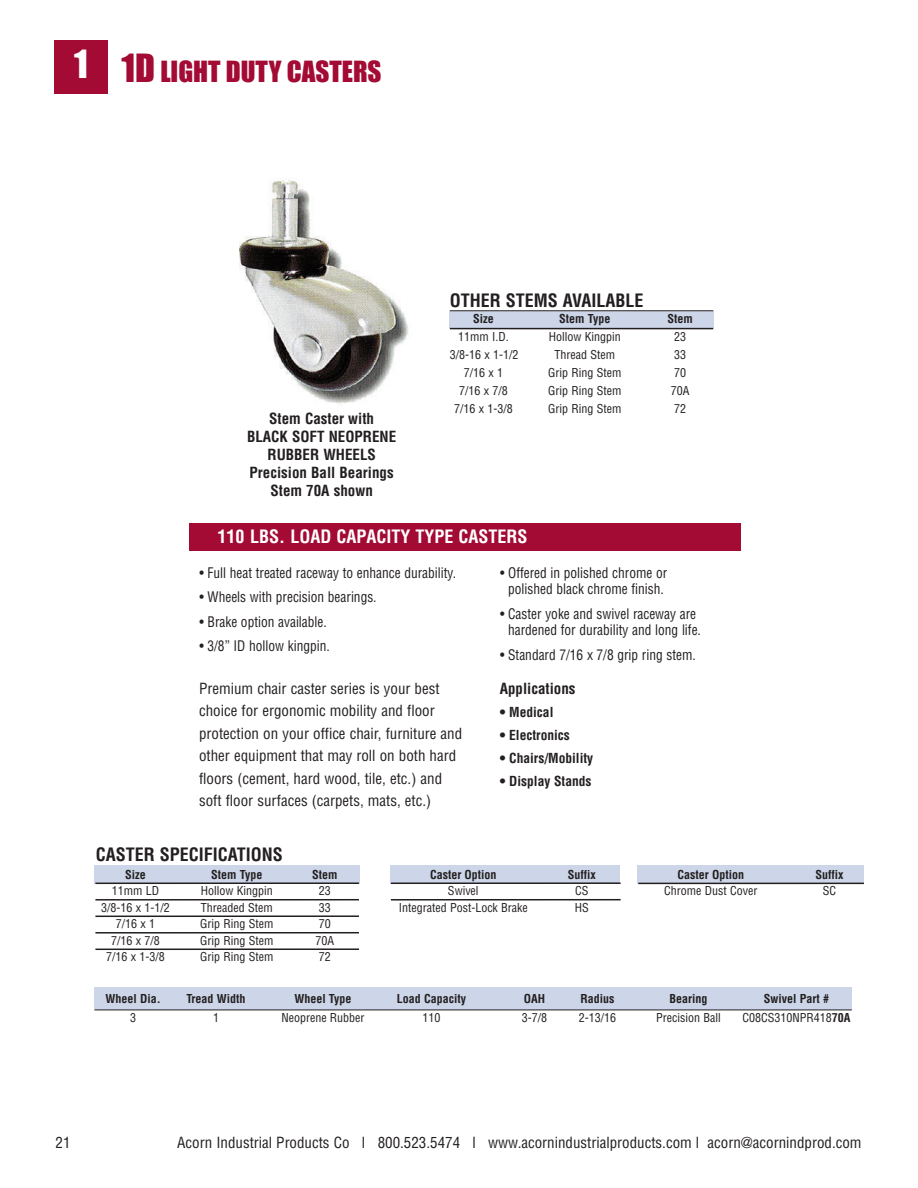
<style>
.page{position:relative;width:918px;height:1188px;background:#fff}
.page>*{position:absolute;margin:0;border:0;box-sizing:border-box;transform-origin:0 0}
.t1{font:27px "Impact";color:#a30a34}
.t2{font:700 condensed 18px "Helvetica";color:#231f20}
.t3{font:700 condensed 18px "Helvetica";color:#fff}
.t4{font:condensed 15px/22.5px "Helvetica";color:#231f20}
.t5{font:700 condensed 15px/18px "Helvetica";color:#231f20;text-align:center}
.t6{font:condensed 14.25px/16.5px "Helvetica";color:#231f20;text-align:center;scale:.94 1}
.t7{font:700 condensed 13.5px "Helvetica";color:#231f20}
.t8{font:condensed 12px "Helvetica";color:#231f20}
.t9{font:700 condensed 12px "Helvetica";color:#231f20}
.s1{font-size:36px}
.s2{font-weight:700}
</style>
<div class="page">
<div style="left:449px;top:311px;width:264px;height:17px;background:#ccd6e8"></div>
<div style="left:94px;top:987px;width:758px;height:23px;background:#ccd6e8"></div>
<hr style="left:94px;top:1010px;width:758px;height:1px;background:#231f20">
<div style="left:54px;top:40px;width:54px;height:54px;background:#a30a34"></div>
<img style="left:239px;top:178px;width:170px;height:226px">
<hr style="left:450px;top:310px;width:263px;height:1px;background:#231f20">
<hr style="left:450px;top:328px;width:263px;height:1px;background:#231f20">
<div style="left:189px;top:523px;width:552px;height:28px;background:#a30a34"></div>
<div style="left:94px;top:865px;width:266px;height:18px;background:#ccd6e8"></div>
<hr style="left:95px;top:882px;width:264px;height:2px;background:#231f20">
<hr style="left:95px;top:899px;width:264px;height:2px;background:#231f20">
<hr style="left:95px;top:915px;width:264px;height:2px;background:#231f20">
<hr style="left:95px;top:932px;width:264px;height:2px;background:#231f20">
<hr style="left:95px;top:948px;width:264px;height:2px;background:#231f20">
<div style="left:390px;top:865px;width:230px;height:18px;background:#ccd6e8"></div>
<hr style="left:391px;top:882px;width:230px;height:2px;background:#231f20">
<hr style="left:391px;top:899px;width:230px;height:2px;background:#231f20">
<div style="left:638px;top:865px;width:226px;height:18px;background:#ccd6e8"></div>
<hr style="left:638px;top:883px;width:226px;height:1px;background:#231f20">
<h1 class="t1" style="left:74px;top:57px;width:309px"><sup>1</sup> <span class="s1">1D</span> LIGHT DUTY CASTERS</h1>
<p class="t5" style="left:247px;top:410px;width:151px">Stem Caster with<br>BLACK SOFT NEOPRENE<br>RUBBER WHEELS<br>Precision Ball Bearings<br>Stem 70A shown</p>
<h2 class="t2" style="left:450px;top:290px;width:195px">OTHER STEMS AVAILABLE</h2>
<p class="t9" style="left:473px;top:312px;width:22px">Size</p>
<p class="t9" style="left:559px;top:312px;width:53px">Stem Type</p>
<p class="t9" style="left:667px;top:312px;width:27px">Stem</p>
<p class="t8" style="left:458px;top:330px;width:52px">11mm I.D.</p>
<p class="t8" style="left:549px;top:330px;width:73px">Hollow Kingpin</p>
<p class="t8" style="left:674px;top:330px;width:13px">23</p>
<p class="t8" style="left:450px;top:348px;width:70px">3/8-16 x 1-1/2</p>
<p class="t8" style="left:554px;top:348px;width:62px">Thread Stem</p>
<p class="t8" style="left:674px;top:348px;width:13px">33</p>
<p class="t8" style="left:464px;top:366px;width:41px">7/16 x 1</p>
<p class="t8" style="left:548px;top:366px;width:75px">Grip Ring Stem</p>
<p class="t8" style="left:674px;top:366px;width:13px">70</p>
<p class="t8" style="left:459px;top:384px;width:50px">7/16 x 7/8</p>
<p class="t8" style="left:548px;top:384px;width:75px">Grip Ring Stem</p>
<p class="t8" style="left:671px;top:384px;width:20px">70A</p>
<p class="t8" style="left:454px;top:402px;width:60px">7/16 x 1-3/8</p>
<p class="t8" style="left:548px;top:402px;width:75px">Grip Ring Stem</p>
<p class="t8" style="left:674px;top:402px;width:13px">72</p>
<h2 class="t3" style="left:218px;top:526px;width:311px">110 LBS. LOAD CAPACITY TYPE CASTERS</h2>
<p class="t6" style="left:199px;top:564px;width:275px">• Full heat treated raceway to enhance durability.</p>
<p class="t6" style="left:199px;top:589px;width:190px">• Wheels with precision bearings.</p>
<p class="t6" style="left:199px;top:614px;width:137px">• Brake option available.</p>
<p class="t6" style="left:199px;top:638px;width:140px">• 3/8” ID hollow kingpin.</p>
<p class="t6" style="left:500px;top:564px;width:179px">• Offered in polished chrome or polished black chrome finish.</p>
<p class="t6" style="left:500px;top:606px;width:215px">• Caster yoke and swivel raceway are hardened for durability and long life.</p>
<p class="t6" style="left:500px;top:647px;width:210px">• Standard 7/16 x 7/8 grip ring stem.</p>
<p class="t4" style="left:199px;top:677px;width:265px">Premium chair caster series is your best choice for ergonomic mobility and floor protection on your office chair, furniture and other equipment that may roll on both hard floors (cement, hard wood, tile, etc.) and soft floor surfaces (carpets, mats, etc.)</p>
<p class="t5" style="left:500px;top:680px;width:77px">Applications</p>
<p class="t7" style="left:500px;top:705px;width:55px">• Medical</p>
<p class="t7" style="left:500px;top:728px;width:72px">• Electronics</p>
<p class="t7" style="left:500px;top:751px;width:95px">• Chairs/Mobility</p>
<p class="t7" style="left:500px;top:774px;width:93px">• Display Stands</p>
<h2 class="t2" style="left:96px;top:844px;width:189px">CASTER SPECIFICATIONS</h2>
<p class="t9" style="left:125px;top:868px;width:22px">Size</p>
<p class="t9" style="left:211px;top:868px;width:53px">Stem Type</p>
<p class="t9" style="left:312px;top:868px;width:27px">Stem</p>
<p class="t8" style="left:112px;top:884px;width:49px">11mm LD</p>
<p class="t8" style="left:201px;top:884px;width:73px">Hollow Kingpin</p>
<p class="t8" style="left:319px;top:884px;width:14px">23</p>
<p class="t8" style="left:101px;top:901px;width:70px">3/8-16 x 1-1/2</p>
<p class="t8" style="left:201px;top:901px;width:73px">Threaded Stem</p>
<p class="t8" style="left:319px;top:901px;width:14px">33</p>
<p class="t8" style="left:116px;top:917px;width:41px">7/16 x 1</p>
<p class="t8" style="left:200px;top:917px;width:75px">Grip Ring Stem</p>
<p class="t8" style="left:319px;top:917px;width:14px">70</p>
<p class="t8" style="left:111px;top:934px;width:50px">7/16 x 7/8</p>
<p class="t8" style="left:200px;top:934px;width:75px">Grip Ring Stem</p>
<p class="t8" style="left:316px;top:934px;width:20px">70A</p>
<p class="t8" style="left:106px;top:950px;width:60px">7/16 x 1-3/8</p>
<p class="t8" style="left:200px;top:950px;width:75px">Grip Ring Stem</p>
<p class="t8" style="left:319px;top:950px;width:14px">72</p>
<p class="t9" style="left:430px;top:868px;width:68px">Caster Option</p>
<p class="t9" style="left:568px;top:868px;width:30px">Suffix</p>
<p class="t8" style="left:448px;top:884px;width:32px">Swivel</p>
<p class="t8" style="left:575px;top:884px;width:15px">CS</p>
<p class="t8" style="left:399px;top:901px;width:131px">Integrated Post-Lock Brake</p>
<p class="t8" style="left:575px;top:901px;width:16px">HS</p>
<p class="t9" style="left:677px;top:868px;width:68px">Caster Option</p>
<p class="t9" style="left:815px;top:868px;width:30px">Suffix</p>
<p class="t8" style="left:664px;top:884px;width:95px">Chrome Dust Cover</p>
<p class="t8" style="left:823px;top:884px;width:15px">SC</p>
<p class="t9" style="left:105px;top:992px;width:57px">Wheel Dia.</p>
<p class="t9" style="left:186px;top:992px;width:61px">Tread Width</p>
<p class="t9" style="left:294px;top:992px;width:59px">Wheel Type</p>
<p class="t9" style="left:397px;top:992px;width:71px">Load Capacity</p>
<p class="t9" style="left:524px;top:992px;width:23px">OAH</p>
<p class="t9" style="left:581px;top:992px;width:35px">Radius</p>
<p class="t9" style="left:669px;top:992px;width:40px">Bearing</p>
<p class="t9" style="left:764px;top:992px;width:67px">Swivel Part #</p>
<p class="t8" style="left:130px;top:1011px;width:7px">3</p>
<p class="t8" style="left:213px;top:1011px;width:7px">1</p>
<p class="t8" style="left:281px;top:1011px;width:85px">Neoprene Rubber</p>
<p class="t8" style="left:422px;top:1011px;width:19px">110</p>
<p class="t8" style="left:522px;top:1011px;width:27px">3-7/8</p>
<p class="t8" style="left:579px;top:1011px;width:39px">2-13/16</p>
<p class="t8" style="left:656px;top:1011px;width:66px">Precision Ball</p>
<p class="t8" style="left:742px;top:1011px;width:110px">C08CS310NPR418<span class="s2">70A</span></p>
<p class="t4" style="left:56px;top:1131px;width:16px">21</p>
<p class="t4" style="left:177px;top:1131px;width:686px">Acorn Industrial Products Co l 800.523.5474 l www.acornindustrialproducts.com l acorn@acornindprod.com</p>
</div>
